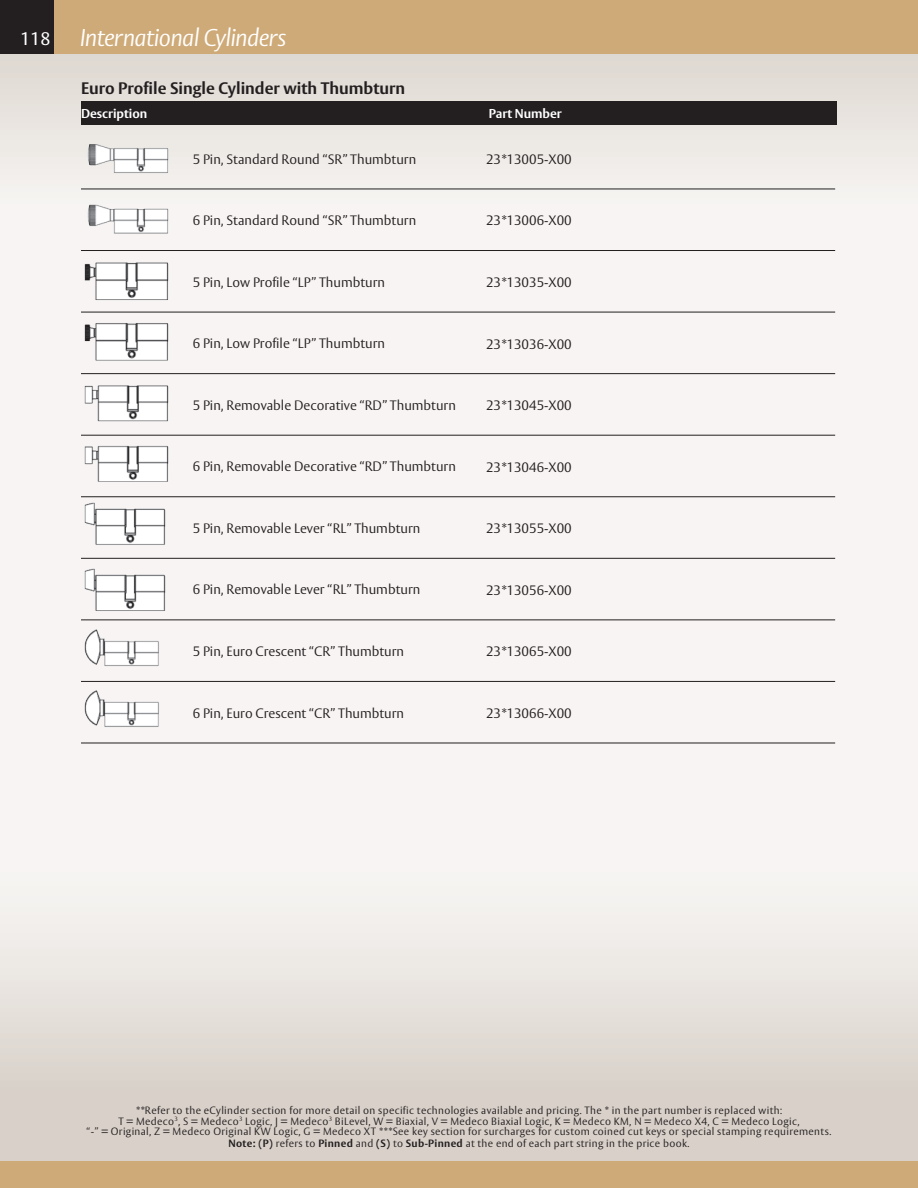
<style>
.page{position:relative;width:918px;height:1188px;background:#f7f4f3}
.page>*{position:absolute;margin:0;border:0;box-sizing:border-box;transform-origin:0 0}
.t1{font:italic 300 24px "ASSA Vesta";letter-spacing:-.03em;color:#fff}
.t2{font:700 16.5px "ASSA Vesta";color:#231f20}
.t3{font:300 13.5px "ASSA Vesta";color:#231f20}
.t4{font:700 12.75px "ASSA Vesta";color:#fff}
.t5{font:300 10.5px/10.5px "ASSA Vesta";letter-spacing:.03em;color:#231f20;text-align:center}
.s1{font-weight:400;font-style:normal;font-size:18px}
.s2{font-weight:700}
</style>
<div class="page">
<div style="left:0;top:756px;width:918px;height:432px;background:linear-gradient(to bottom,#fffdfd,#d3cbc2)"></div>
<svg style="left:0;top:54px;width:918px;height:197px"></svg>
<div style="left:0;top:0;width:918px;height:54px;background:#ceaa78"></div>
<div style="left:0;top:1161px;width:918px;height:27px;background:#ceaa78"></div>
<div style="left:0;top:0;width:54px;height:54px;background:#231f20"></div>
<div style="left:81px;top:101px;width:756px;height:24px;background:#231f20"></div>
<hr style="left:81px;top:189px;width:754px;height:1px;background:#231f20">
<hr style="left:81px;top:250px;width:754px;height:1px;background:#231f20">
<hr style="left:81px;top:312px;width:754px;height:1px;background:#231f20">
<hr style="left:81px;top:373px;width:754px;height:1px;background:#231f20">
<hr style="left:81px;top:435px;width:754px;height:1px;background:#231f20">
<hr style="left:81px;top:496px;width:754px;height:1px;background:#231f20">
<hr style="left:81px;top:558px;width:754px;height:1px;background:#231f20">
<hr style="left:81px;top:620px;width:754px;height:1px;background:#231f20">
<hr style="left:81px;top:681px;width:754px;height:1px;background:#231f20">
<hr style="left:81px;top:743px;width:754px;height:1px;background:#231f20">
<img style="left:54px;top:128px;width:128px;height:616px">
<h1 class="t1" style="left:20px;top:23px;width:268px"><span class="s1">118</span> International Cylinders</h1>
<p class="t2" style="left:81px;top:78px;width:326px">Euro Profile Single Cylinder with Thumbturn</p>
<p class="t4" style="left:81px;top:106px;width:68px">Description</p>
<p class="t4" style="left:489px;top:106px;width:75px">Part Number</p>
<p class="t3" style="left:193px;top:151px;width:225px">5 Pin, Standard Round “SR” Thumbturn</p>
<p class="t3" style="left:486px;top:151px;width:87px">23*13005-X00</p>
<p class="t3" style="left:193px;top:212px;width:225px">6 Pin, Standard Round “SR” Thumbturn</p>
<p class="t3" style="left:486px;top:213px;width:87px">23*13006-X00</p>
<p class="t3" style="left:193px;top:274px;width:194px">5 Pin, Low Profile “LP” Thumbturn</p>
<p class="t3" style="left:486px;top:274px;width:87px">23*13035-X00</p>
<p class="t3" style="left:193px;top:335px;width:194px">6 Pin, Low Profile “LP” Thumbturn</p>
<p class="t3" style="left:486px;top:336px;width:87px">23*13036-X00</p>
<p class="t3" style="left:193px;top:397px;width:265px">5 Pin, Removable Decorative “RD” Thumbturn</p>
<p class="t3" style="left:486px;top:397px;width:87px">23*13045-X00</p>
<p class="t3" style="left:193px;top:459px;width:265px">6 Pin, Removable Decorative “RD” Thumbturn</p>
<p class="t3" style="left:486px;top:459px;width:87px">23*13046-X00</p>
<p class="t3" style="left:193px;top:520px;width:229px">5 Pin, Removable Lever “RL” Thumbturn</p>
<p class="t3" style="left:486px;top:520px;width:87px">23*13055-X00</p>
<p class="t3" style="left:193px;top:582px;width:229px">6 Pin, Removable Lever “RL” Thumbturn</p>
<p class="t3" style="left:486px;top:582px;width:87px">23*13056-X00</p>
<p class="t3" style="left:193px;top:643px;width:213px">5 Pin, Euro Crescent “CR” Thumbturn</p>
<p class="t3" style="left:486px;top:644px;width:87px">23*13065-X00</p>
<p class="t3" style="left:193px;top:705px;width:213px">6 Pin, Euro Crescent “CR” Thumbturn</p>
<p class="t3" style="left:486px;top:705px;width:87px">23*13066-X00</p>
<p class="t5" style="left:87px;top:1106px;width:746px">**Refer to the eCylinder section for more detail on specific technologies available and pricing. The * in the part number is replaced with:<br>T = Medeco<sup>3</sup>, S = Medeco<sup>3</sup> Logic, J = Medeco<sup>3</sup> BiLevel, W = Biaxial, V = Medeco Biaxial Logic, K = Medeco KM, N = Medeco X4, C = Medeco Logic,<br>“-” = Original, Z = Medeco Original KW Logic, G = Medeco XT ***See key section for surcharges for custom coined cut keys or special stamping requirements.</p>
<p class="t5" style="left:229px;top:1139px;width:463px"><span class="s2">Note: (P)</span> refers to <span class="s2">Pinned</span> and <span class="s2">(S)</span> to <span class="s2">Sub-Pinned</span> at the end of each part string in the price book.</p>
</div>
